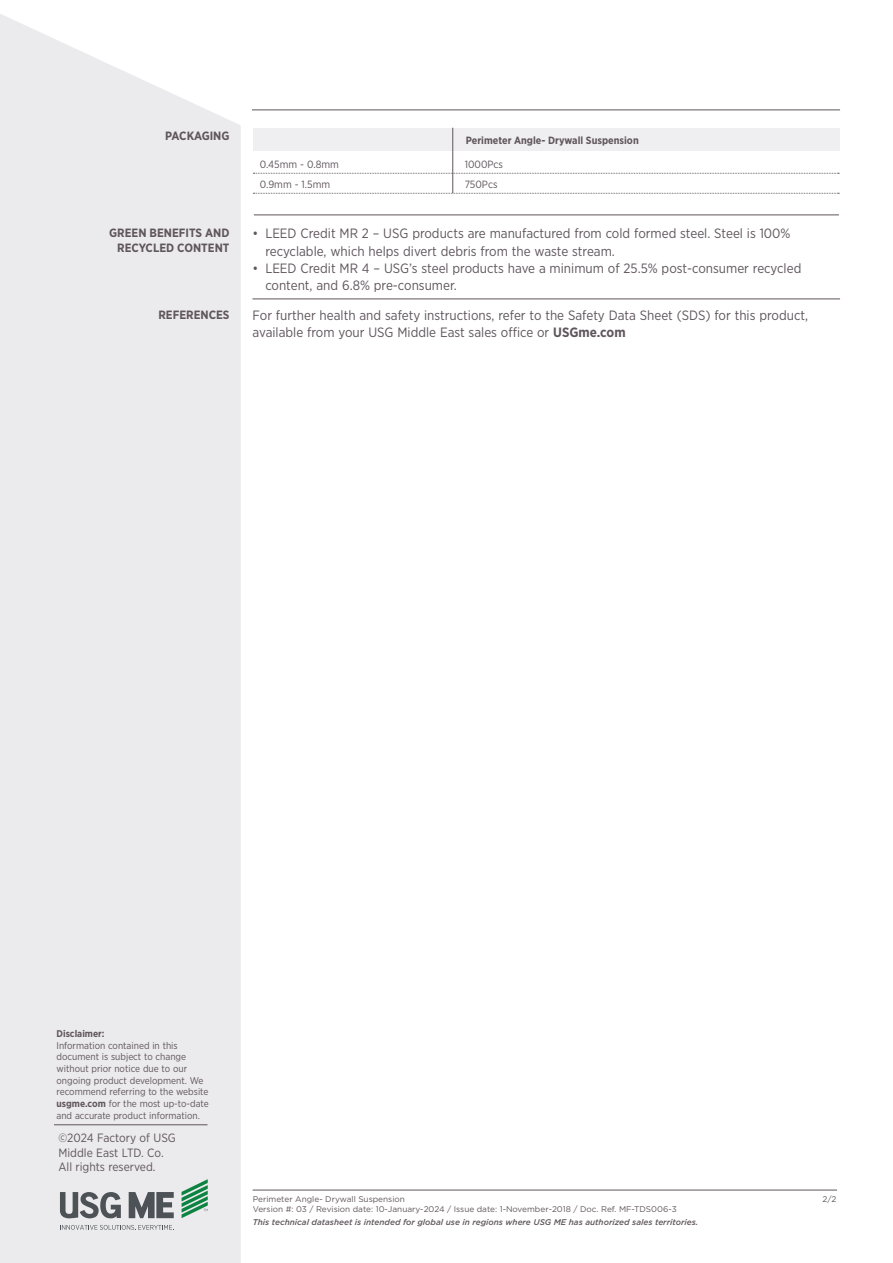
<style>
.page{position:relative;width:893px;height:1263px;background:#fff}
.page>*{position:absolute;margin:0;border:0;box-sizing:border-box;transform-origin:0 0}
.Helvetica_light_10pt{font:13.5px/17.2px "Gotham Narrow";color:#5f565c}
.Helvetica_light_10pt-2{font:12px/14.4px "Gotham Narrow";color:#5f565c}
.Helvetica_light_10pt-3{font:700 12px "Gotham Narrow";color:#5f565c}
.Helvetica_light_10pt-4{font:10.5px "Gotham Narrow";color:#5f565c}
.Helvetica_light_10pt-5{font:700 10.5px "Gotham Narrow";color:#5f565c}
.Helvetica_light_10pt-6{font:9.75px/11.7px "Gotham Narrow";color:#5f565c}
.Helvetica_light_10pt-7{font:700 9.75px "Gotham Narrow";color:#5f565c}
.t1{font:8.25px "Gotham";color:#5f565c}
.t2{font:italic 500 8.25px "Gotham";color:#5f565c}
.s1{font-weight:700}
</style>
<div class="page">
<hr style="left:252px;top:109px;width:588px;height:1px;background:#5f565c">
<div style="left:0;top:14px;width:241px;height:1249px;background:#ebeaec"></div>
<hr style="left:253px;top:1190px;width:584px;height:1px;background:#5f565c">
<hr style="left:254px;top:214px;width:585px;height:1px;background:#5f565c">
<div style="left:253px;top:128px;width:586px;height:23px;background:#efeef0"></div>
<svg style="left:253px;top:173px;width:586px;height:1px"></svg>
<svg style="left:253px;top:193px;width:586px;height:1px"></svg>
<hr style="left:452px;top:128px;width:1px;height:65px;background:#5f565c">
<hr style="left:252px;top:298px;width:588px;height:1px;background:#5f565c">
<svg style="left:60px;top:1225px;width:114px;height:5px"></svg>
<svg style="left:60px;top:1192px;width:61px;height:26px;background:#919396"></svg>
<svg style="left:129px;top:1192px;width:45px;height:26px"></svg>
<svg style="left:182px;top:1179px;width:26px;height:39px"></svg>
<hr style="left:54px;top:1124px;width:153px;height:1px;background:#5f565c">
<p class="Helvetica_light_10pt-3" style="left:165px;top:128px;width:66px">PACKAGING</p>
<p class="Helvetica_light_10pt-3" style="left:109px;top:225px;width:122px">GREEN BENEFITS AND</p>
<p class="Helvetica_light_10pt-3" style="left:117px;top:240px;width:114px">RECYCLED CONTENT</p>
<p class="Helvetica_light_10pt-4" style="left:260px;top:158px;width:81px">0.45mm - 0.8mm</p>
<p class="Helvetica_light_10pt-4" style="left:260px;top:178px;width:72px">0.9mm - 1.5mm</p>
<p class="Helvetica_light_10pt-5" style="left:466px;top:133px;width:175px">Perimeter Angle- Drywall Suspension</p>
<p class="Helvetica_light_10pt-4" style="left:465px;top:158px;width:40px">1000Pcs</p>
<p class="Helvetica_light_10pt-4" style="left:465px;top:178px;width:34px">750Pcs</p>
<p class="Helvetica_light_10pt" style="left:265px;top:225px;width:527px;text-indent:-13px">• LEED Credit MR 2 – USG products are manufactured from cold formed steel. Steel is 100% recyclable, which helps divert debris from the waste stream.</p>
<p class="Helvetica_light_10pt" style="left:265px;top:259px;width:537px;text-indent:-13px">• LEED Credit MR 4 – USG’s steel products have a minimum of 25.5% post-consumer recycled content, and 6.8% pre-consumer.</p>
<p class="Helvetica_light_10pt-3" style="left:158px;top:307px;width:73px">REFERENCES</p>
<p class="Helvetica_light_10pt" style="left:253px;top:307px;width:557px">For further health and safety instructions, refer to the Safety Data Sheet (SDS) for this product, available from your USG Middle East sales office or <span class="s1">USGme.com</span></p>
<p class="Helvetica_light_10pt-7" style="left:57px;top:1027px;width:50px">Disclaimer:</p>
<p class="Helvetica_light_10pt-6" style="left:57px;top:1039px;width:154px">Information contained in this document is subject to change without prior notice due to our ongoing product development. We recommend referring to the website <span class="s1">usgme.com</span> for the most up-to-date and accurate product information.</p>
<p class="Helvetica_light_10pt-2" style="left:58px;top:1130px;width:119px">©2024 Factory of USG<br>Middle East LTD. Co.<br>All rights reserved.</p>
<p class="t1" style="left:253px;top:1194px;width:154px">Perimeter Angle- Drywall Suspension</p>
<p class="t1" style="left:253px;top:1203px;width:425px">Version #: 03 / Revision date: 10-January-2024 / Issue date: 1-November-2018 / Doc. Ref. MF-TDS006-3</p>
<p class="t2" style="left:253px;top:1217px;width:447px">This technical datasheet is intended for global use in regions where USG ME has authorized sales territories.</p>
<p class="t1" style="left:822px;top:1194px;width:15px">2/2</p>
</div>
